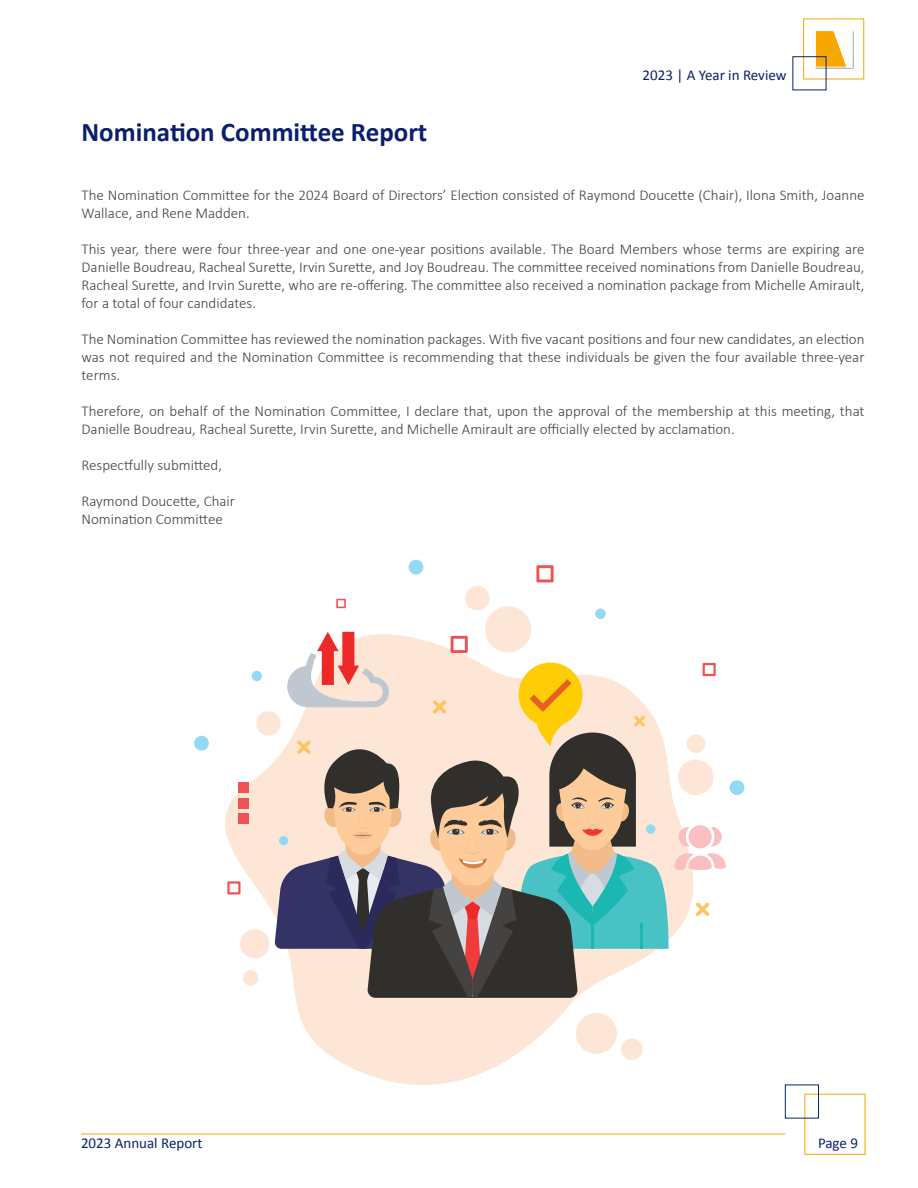
<style>
.page{position:relative;width:918px;height:1188px;background:#fff}
.page>*{position:absolute;margin:0;border:0;box-sizing:border-box;transform-origin:0 0}
.t1{font:700 27px "Calibri";color:#0b206c}
.t2{font:300 15px/18px "Calibri";color:#414042}
.t3{font:15px "Calibri";color:#0b206c}
</style>
<div class="page">
<hr style="left:81px;top:1134px;width:704px;height:1px;background:#f6a800">
<div style="left:785px;top:1085px;width:34px;height:33px;border:1px solid #0b206c"></div>
<div style="left:816px;top:31px;width:38px;height:38px;background:#000;opacity:.4"></div>
<svg style="left:815px;top:30px;width:38px;height:38px"></svg>
<svg style="left:194px;top:735px;width:442px;height:350px"></svg>
<div style="left:621px;top:1038px;width:22px;height:22px;background:#fee6d6;border-radius:50%"></div>
<div style="left:576px;top:1013px;width:41px;height:41px;background:#fee6d6;border-radius:50%"></div>
<div style="left:194px;top:736px;width:15px;height:15px;background:#93d9f4;border-radius:50%"></div>
<div style="left:730px;top:780px;width:14px;height:15px;background:#93d9f4;border-radius:50%"></div>
<div style="left:409px;top:560px;width:14px;height:15px;background:#93d9f4;border-radius:50%"></div>
<svg style="left:227px;top:565px;width:499px;height:433px"></svg>
<h1 class="t1" style="left:82px;top:115px;width:347px">Nomination Committee Report</h1>
<p class="t3" style="left:643px;top:65px;width:145px">2023 | A Year in Review</p>
<p class="t2" style="left:82px;top:186px;width:785px">The Nomination Committee for the 2024 Board of Directors’ Election consisted of Raymond Doucette (Chair), Ilona Smith, Joanne<br>Wallace, and Rene Madden.</p>
<p class="t2" style="left:82px;top:240px;width:785px;text-align:justify">This year, there were four three-year and one one-year positions available. The Board Members whose terms are expiring are Danielle Boudreau, Racheal Surette, Irvin Surette, and Joy Boudreau. The committee received nominations from Danielle Boudreau, Racheal Surette, and Irvin Surette, who are re-offering. The committee also received a nomination package from Michelle Amirault, for a total of four candidates.</p>
<p class="t2" style="left:82px;top:330px;width:785px;text-align:justify">The Nomination Committee has reviewed the nomination packages. With five vacant positions and four new candidates, an election was not required and the Nomination Committee is recommending that these individuals be given the four available three-year terms.</p>
<p class="t2" style="left:82px;top:402px;width:785px">Therefore, on behalf of the Nomination Committee, I declare that, upon the approval of the membership at this meeting, that<br>Danielle Boudreau, Racheal Surette, Irvin Surette, and Michelle Amirault are officially elected by acclamation.</p>
<p class="t2" style="left:82px;top:456px;width:142px">Respectfully submitted,</p>
<p class="t2" style="left:82px;top:492px;width:155px">Raymond Doucette, Chair<br>Nomination Committee</p>
<p class="t3" style="left:81px;top:1134px;width:123px">2023 Annual Report</p>
<p class="t3" style="left:818px;top:1134px;width:42px">Page 9</p>
</div>
